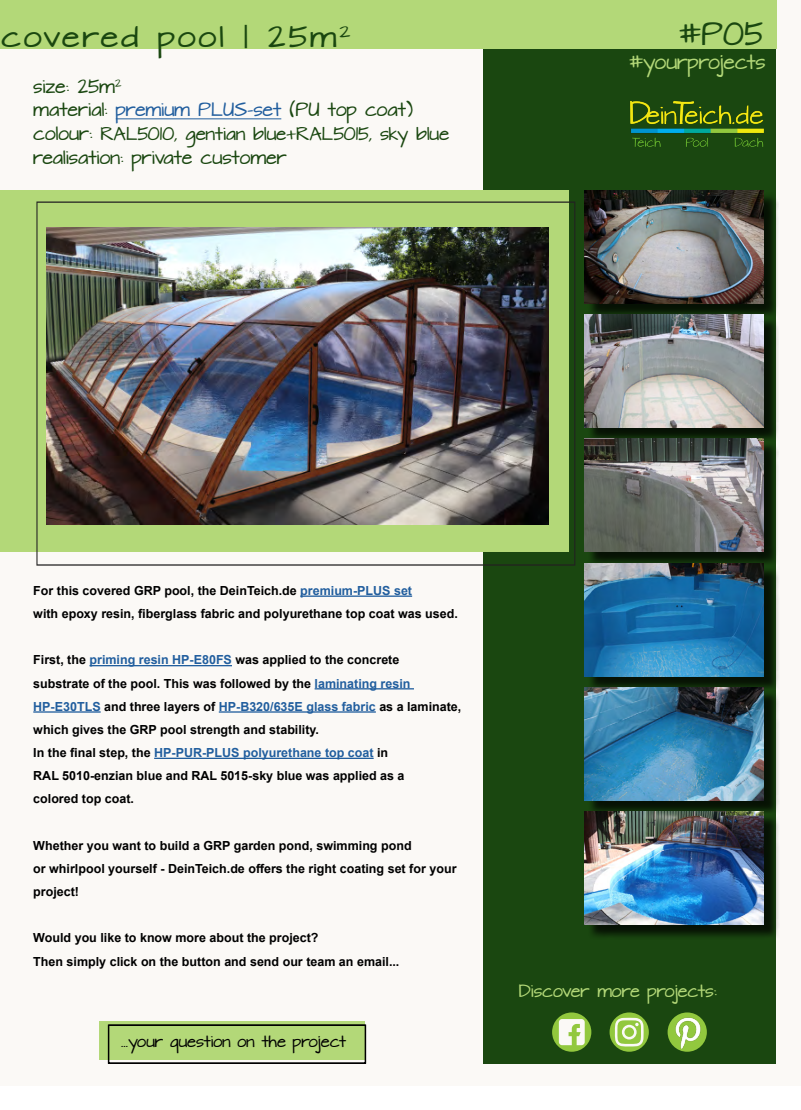
<style>
.page{position:relative;width:801px;height:1110px;background:#fff}
.page>*{position:absolute;margin:0;border:0;box-sizing:border-box;transform-origin:0 0}
.t1{font:27.5px "Architects Daughter";color:#1a4710}
.t2{font:25px "Architects Daughter";letter-spacing:.1em;color:#1a4710;scale:1.1 1}
.t3{font:17.5px "Architects Daughter";color:#b3d878}
.t4{font:16.25px/23.8px "Architects Daughter";color:#1a4710}
.t5{font:15.62px "Architects Daughter";color:#1a4710}
.t6{font:15px "Architects Daughter";color:#b3d878}
.t7{font:13.75px "Architects Daughter";color:#000}
.t8{font:700 12.5px/23.1px "Arial";color:#000}
.s1{color:#215e9e}
.s2{font-size:16.25px}
</style>
<div class="page">
<div style="left:1px;top:0;width:800px;height:1084px;background:#fbf9f6"></div>
<div style="left:484px;top:44px;width:292px;height:1018px;background:#1a4710"></div>
<div style="left:0;top:190px;width:568px;height:362px;background:#b3d878"></div>
<svg style="left:36px;top:201px;width:539px;height:364px"></svg>
<div style="left:0;top:1px;width:776px;height:48px;background:#b3d878"></div>
<img style="left:47px;top:227px;width:501px;height:297px">
<hr style="left:116px;top:118px;width:165px;height:1px;background:#215e9e">
<hr style="left:300px;top:595px;width:112px;height:1px;background:#215e9e">
<hr style="left:90px;top:664px;width:142px;height:2px;background:#215e9e">
<hr style="left:315px;top:688px;width:99px;height:1px;background:#215e9e">
<hr style="left:33px;top:711px;width:68px;height:1px;background:#215e9e">
<hr style="left:219px;top:711px;width:157px;height:1px;background:#215e9e">
<hr style="left:154px;top:757px;width:220px;height:1px;background:#215e9e">
<div style="left:587px;top:192px;width:192px;height:127px;background:#000;opacity:.75"></div>
<img style="left:585px;top:190px;width:178px;height:113px">
<div style="left:586px;top:316px;width:193px;height:127px;background:#000;opacity:.75"></div>
<img style="left:585px;top:314px;width:178px;height:113px">
<div style="left:587px;top:440px;width:192px;height:126px;background:#000;opacity:.75"></div>
<img style="left:585px;top:438px;width:178px;height:113px">
<div style="left:586px;top:565px;width:193px;height:126px;background:#000;opacity:.75"></div>
<img style="left:585px;top:563px;width:179px;height:113px">
<div style="left:586px;top:689px;width:193px;height:126px;background:#000;opacity:.75"></div>
<img style="left:585px;top:687px;width:179px;height:113px">
<div style="left:587px;top:813px;width:192px;height:126px;background:#000;opacity:.75"></div>
<img style="left:585px;top:810px;width:179px;height:113px">
<img style="left:630px;top:101px;width:133px;height:46px">
<div style="left:99px;top:1021px;width:265px;height:38px;background:#b3d878"></div>
<svg style="left:108px;top:1024px;width:258px;height:39px"></svg>
<svg style="left:667px;top:1012px;width:40px;height:39px"></svg>
<svg style="left:609px;top:1012px;width:40px;height:39px"></svg>
<svg style="left:614px;top:1017px;width:29px;height:29px"></svg>
<svg style="left:552px;top:1012px;width:39px;height:39px"></svg>
<svg style="left:559px;top:1018px;width:26px;height:26px"></svg>
<img style="left:672px;top:1017px;width:31px;height:31px">
<h2 class="t2" style="left:1px;top:20px;width:320px">covered pool | 25m²</h2>
<h3 class="t4" style="left:33px;top:76px;width:381px">size: 25m²<br>material: <span class="s1">premium PLUS-set</span> (PU top coat)</h3>
<p class="t5" style="left:33px;top:123px;width:417px"><span class="s2">colour:</span> RAL5010, gentian blue+RAL5015, sky blue</p>
<h3 class="t4" style="left:33px;top:147px;width:255px">realisation: private customer</h3>
<h1 class="t1" style="left:679px;top:14px;width:85px">#P05</h1>
<h3 class="t3" style="left:629px;top:49px;width:137px">#yourprojects</h3>
<p class="t8" style="left:33px;top:579px;width:426px">For this covered GRP pool, the DeinTeich.de <span class="s1">premium-PLUS set<br></span>with epoxy resin, fiberglass fabric and polyurethane top coat was used.</p>
<p class="t8" style="left:33px;top:648px;width:429px">First, the <span class="s1">priming resin HP-E80FS</span> was applied to the concrete<br>substrate of the pool. This was followed by the <span class="s1">laminating resin HP-E30TLS</span> and three layers of <span class="s1">HP-B320/635E glass fabric</span> as a laminate, which gives the GRP pool strength and stability.<br>In the final step, the <span class="s1">HP-PUR-PLUS polyurethane top coat</span> in<br>RAL 5010-enzian blue and RAL 5015-sky blue was applied as a<br>colored top coat.</p>
<p class="t8" style="left:33px;top:833px;width:425px">Whether you want to build a GRP garden pond, swimming pond<br>or whirlpool yourself - DeinTeich.de offers the right coating set for your project!</p>
<p class="t8" style="left:33px;top:926px;width:368px">Would you like to know more about the project?<br>Then simply click on the button and send our team an email...</p>
<p class="t7" style="left:121px;top:1031px;width:226px">...your question on the project</p>
<p class="t6" style="left:519px;top:980px;width:200px">Discover more projects:</p>
</div>
